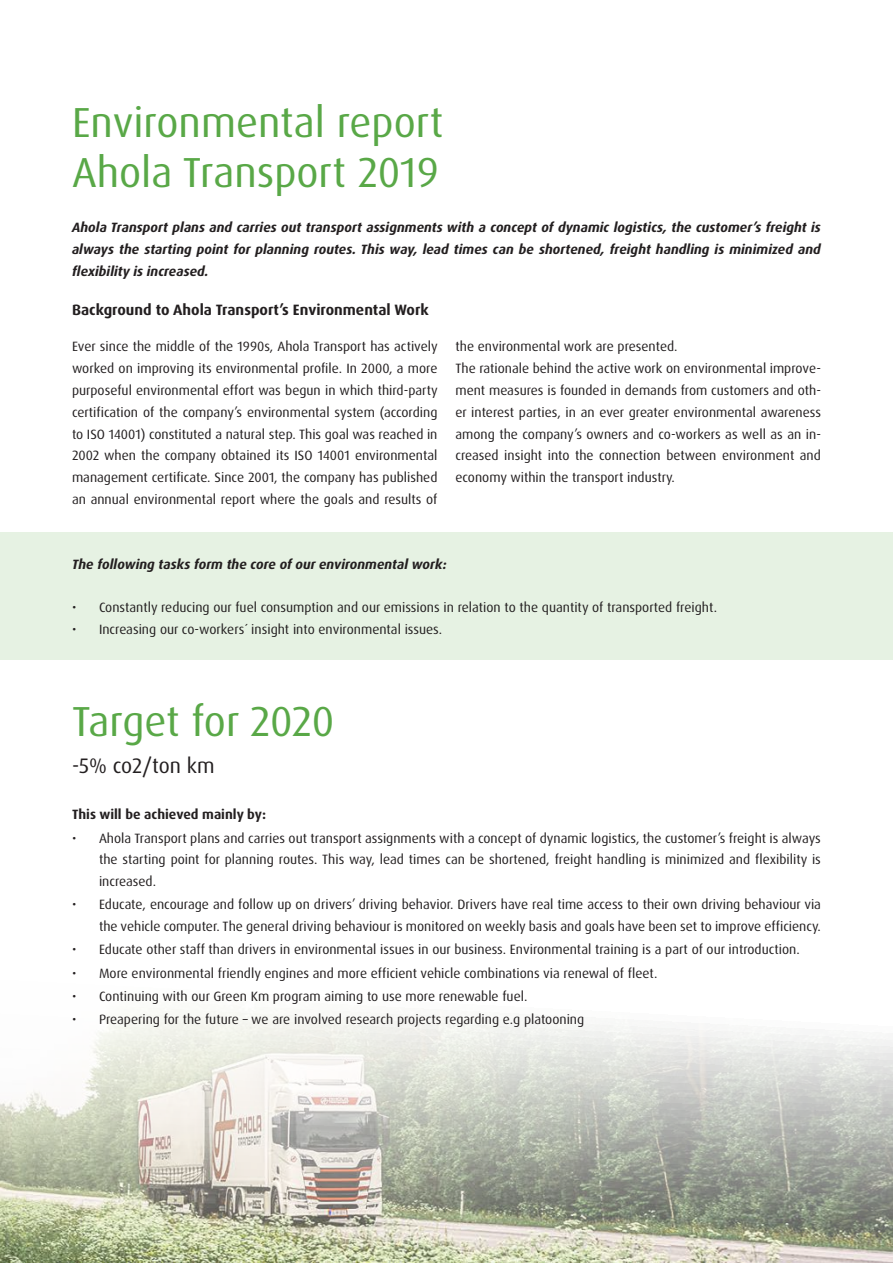
<style>
.page{position:relative;width:893px;height:1263px;background:#fff}
.page>*{position:absolute;margin:0;border:0;box-sizing:border-box;transform-origin:0 0}
.t1{font:42px "Dax Pro";color:#59a847}
.t2{font:21px "Dax Pro";color:#231f20}
.t3{font:700 15px "Dax Pro";color:#231f20}
.t4{font:13.5px/21.9px "Dax Pro";color:#231f20;text-align:justify}
.t5{font:italic 700 13.5px/21.9px "Dax Pro";color:#231f20;text-align:justify}
.t6{font:700 13.5px "Dax Pro";color:#231f20}
</style>
<div class="page">
<img style="left:0;top:1009px;width:893px;height:254px">
<div style="left:0;top:532px;width:893px;height:128px;background:#e6f2e3"></div>
<p class="t1" style="left:72px;top:95px;width:373px">Environmental report</p>
<p class="t1" style="left:72px;top:146px;width:368px">Ahola Transport 2019</p>
<p class="t5" style="left:72px;top:217px;width:750px">Ahola Transport plans and carries out transport assignments with a concept of dynamic logistics, the customer’s freight is always the starting point for planning routes. This way, lead times can be shortened, freight handling is minimized and flexibility is increased.</p>
<p class="t3" style="left:72px;top:300px;width:358px">Background to Ahola Transport’s Environmental Work</p>
<p class="t4" style="left:72px;top:336px;width:367px">Ever since the middle of the 1990s, Ahola Transport has actively worked on improving its environmental profile. In 2000, a more purposeful environmental effort was begun in which third-party certification of the company’s environmental system (according to ISO 14001) constituted a natural step. This goal was reached in 2002 when the company obtained its ISO 14001 environmental management certificate. Since 2001, the company has published an annual environmental report where the goals and results of</p>
<p class="t4" style="left:455px;top:336px;width:224px">the environmental work are presented.</p>
<p class="t4" style="left:455px;top:357px;width:367px">The rationale behind the active work on environmental improve&shy;ment measures is founded in demands from customers and oth&shy;er interest parties, in an ever greater environmental awareness among the company’s owners and co-workers as well as an in&shy;creased insight into the connection between environment and economy within the transport industry.</p>
<p class="t5" style="left:72px;top:553px;width:376px">The following tasks form the core of our environmental work:</p>
<p class="t4" style="left:72px;top:596px;width:646px">• Constantly reducing our fuel consumption and our emissions in relation to the quantity of transported freight.</p>
<p class="t4" style="left:72px;top:618px;width:372px">• Increasing our co-workers´ insight into environmental issues.</p>
<p class="t1" style="left:72px;top:694px;width:264px">Target for 2020</p>
<p class="t2" style="left:72px;top:752px;width:144px">-5% co2/ton km</p>
<p class="t6" style="left:72px;top:806px;width:195px">This will be achieved mainly by:</p>
<p class="t4" style="left:99px;top:827px;width:723px;text-indent:-27px">• Ahola Transport plans and carries out transport assignments with a concept of dynamic logistics, the customer’s freight is always the starting point for planning routes. This way, lead times can be shortened, freight handling is minimized and flexibility is increased.</p>
<p class="t4" style="left:72px;top:894px;width:750px;text-align:right">• Educate, encourage and follow up on drivers’ driving behavior. Drivers have real time access to their own driving behaviour via the vehicle computer. The general driving behaviour is monitored on weekly basis and goals have been set to improve efficiency.</p>
<p class="t4" style="left:72px;top:939px;width:729px">• Educate other staff than drivers in environmental issues in our business. Environmental training is a part of our introduction.</p>
<p class="t4" style="left:72px;top:962px;width:587px">• More environmental friendly engines and more efficient vehicle combinations via renewal of fleet.</p>
<p class="t4" style="left:72px;top:985px;width:457px">• Continuing with our Green Km program aiming to use more renewable fuel.</p>
<p class="t4" style="left:72px;top:1009px;width:514px">• Preapering for the future – we are involved research projects regarding e.g platooning</p>
</div>
